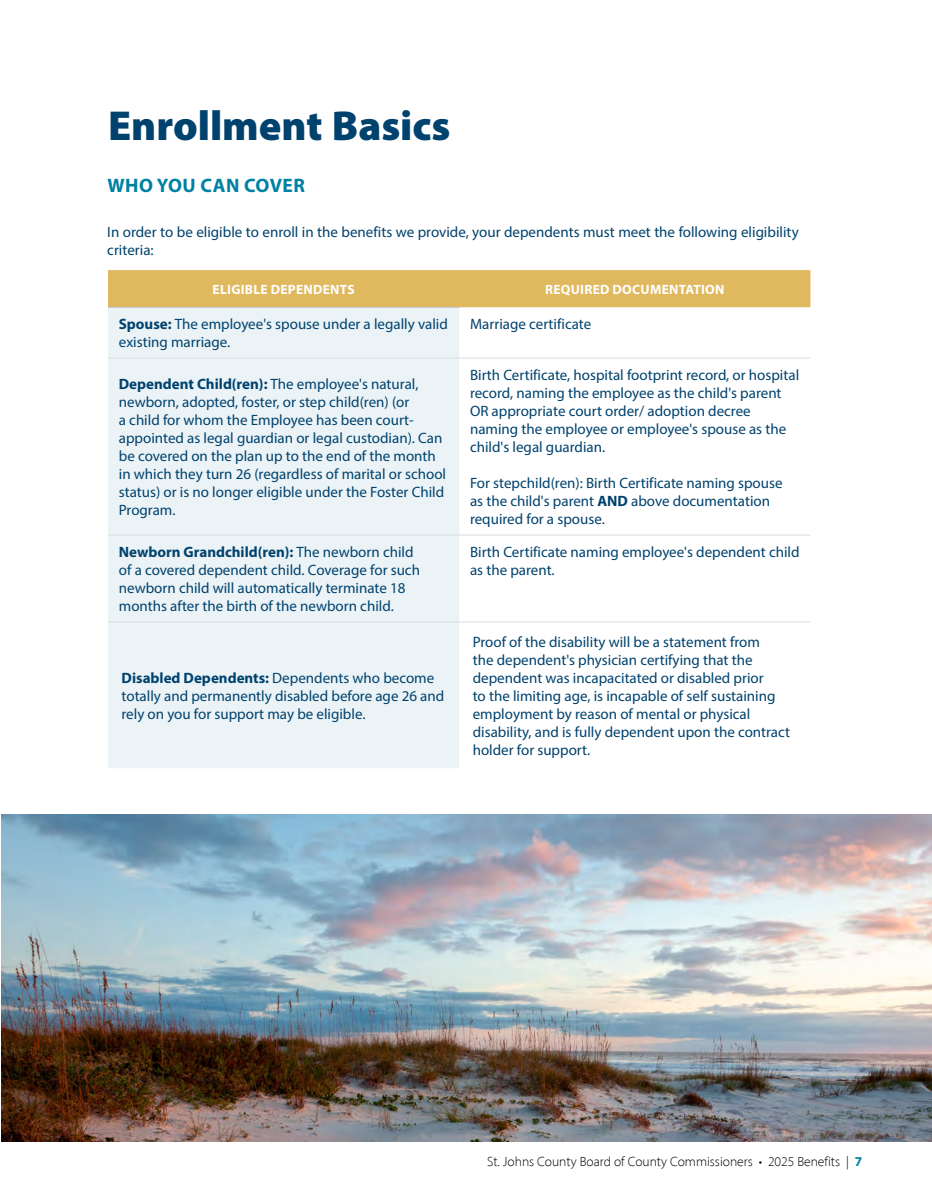
<style>
.page{position:relative;width:932px;height:1202px;background:#fff}
.page>*{position:absolute;margin:0;border:0;box-sizing:border-box;transform-origin:0 0}
.t1{font:900 42px "Myriad Pro";color:#00426e}
.t2{font:700 19.5px "Myriad Pro";letter-spacing:.02em;color:#0081a3}
.t3{font:15px/18px "Myriad Pro";color:#00426e}
.t4{font:300 13.5px "Myriad Pro";color:#000}
.t5{font:700 13.5px "Myriad Pro";letter-spacing:.02em;color:#fff}
.s1{font-weight:700}
.s2{font-weight:700;color:#0081a3}
</style>
<div class="page">
<img style="left:1px;top:814px;width:931px;height:327px">
<div style="left:108px;top:270px;width:702px;height:37px;background:#e0b85d"></div>
<div style="left:108px;top:308px;width:351px;height:460px;background:#ebf3f6"></div>
<hr style="left:108px;top:307px;width:351px;height:1px;background:#bcbec0">
<hr style="left:108px;top:358px;width:351px;height:1px;background:#dcdcde">
<hr style="left:459px;top:358px;width:351px;height:1px;background:#dcdcde">
<hr style="left:108px;top:534px;width:351px;height:1px;background:#dcdcde">
<hr style="left:459px;top:534px;width:351px;height:1px;background:#dcdcde">
<hr style="left:108px;top:621px;width:351px;height:1px;background:#dcdcde">
<hr style="left:459px;top:621px;width:351px;height:1px;background:#dcdcde">
<h1 class="t1" style="left:108px;top:97px;width:344px">Enrollment Basics</h1>
<h2 class="t2" style="left:107px;top:173px;width:199px">WHO YOU CAN COVER</h2>
<p class="t3" style="left:107px;top:223px;width:693px">In order to be eligible to enroll in the benefits we provide, your dependents must meet the following eligibility criteria:</p>
<p class="t5" style="left:212px;top:280px;width:144px">ELIGIBLE DEPENDENTS</p>
<p class="t5" style="left:545px;top:280px;width:181px">REQUIRED DOCUMENTATION</p>
<p class="t3" style="left:119px;top:315px;width:330px"><span class="s1">Spouse:</span> The employee's spouse under a legally valid existing marriage.</p>
<p class="t3" style="left:470px;top:315px;width:123px">Marriage certificate</p>
<p class="t3" style="left:119px;top:375px;width:329px"><span class="s1">Dependent Child(ren):</span> The employee's natural, newborn, adopted, foster, or step child(ren) (or<br>a child for whom the Employee has been court&shy;appointed as legal guardian or legal custodian). Can be covered on the plan up to the end of the month in which they turn 26 (regardless of marital or school status) or is no longer eligible under the Foster Child Program.</p>
<p class="t3" style="left:470px;top:366px;width:331px">Birth Certificate, hospital footprint record, or hospital record, naming the employee as the child's parent OR appropriate court order/ adoption decree naming the employee or employee's spouse as the child's legal guardian.</p>
<p class="t3" style="left:470px;top:474px;width:314px">For stepchild(ren): Birth Certificate naming spouse as the child's parent <span class="s1">AND</span> above documentation required for a spouse.</p>
<p class="t3" style="left:119px;top:543px;width:303px"><span class="s1">Newborn Grandchild(ren):</span> The newborn child of a covered dependent child. Coverage for such newborn child will automatically terminate 18 months after the birth of the newborn child.</p>
<p class="t3" style="left:470px;top:543px;width:331px">Birth Certificate naming employee's dependent child as the parent.</p>
<p class="t3" style="left:122px;top:668px;width:324px"><span class="s1">Disabled Dependents:</span> Dependents who become totally and permanently disabled before age 26 and rely on you for support may be eligible.</p>
<p class="t3" style="left:472px;top:632px;width:319px">Proof of the disability will be a statement from<br>the dependent's physician certifying that the dependent was incapacitated or disabled prior<br>to the limiting age, is incapable of self sustaining employment by reason of mental or physical disability, and is fully dependent upon the contract holder for support.</p>
<p class="t4" style="left:487px;top:1153px;width:376px">St. Johns County Board of County Commissioners • 2025 Benefits | <span class="s2">7</span></p>
</div>
